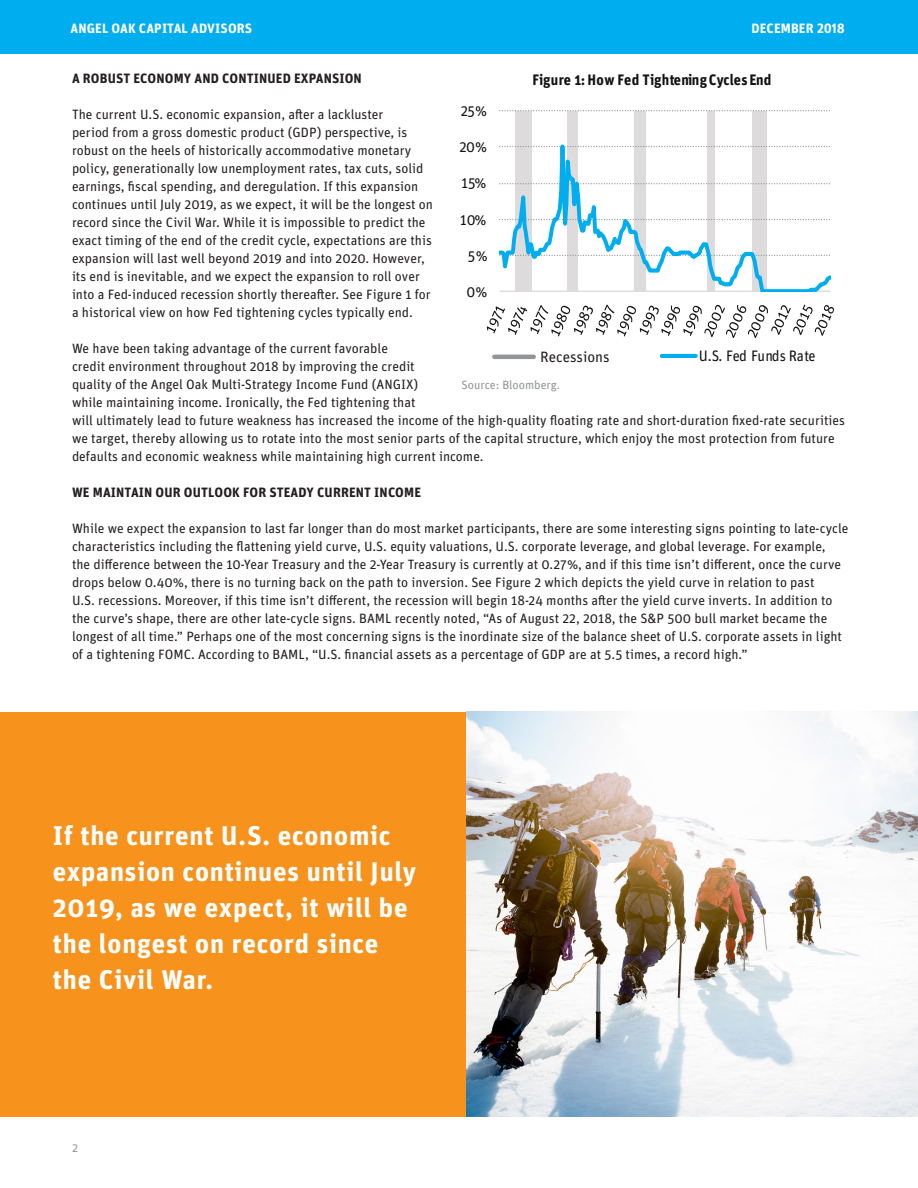
<style>
.page{position:relative;width:918px;height:1188px;background:#fff}
.page>*{position:absolute;margin:0;border:0;box-sizing:border-box;transform-origin:0 0}
.t1{font:700 27px/36px "Unit OT";letter-spacing:.03em;color:#fff}
.t2{font:700 15.15px "Unit OT";letter-spacing:.025em;color:#141313;scale:.95 1}
.t3{font:15.15px "Unit OT";letter-spacing:-.04em;color:#141313;scale:.95 1}
.t4{font:15px "Unit OT";color:#231f20}
.t5{font:13.5px/18px "Unit OT";color:#231f20}
.t6{font:700 13.5px "Unit OT";letter-spacing:.01em;color:#231f20}
.t7{font:700 13.5px "Unit OT";letter-spacing:.01em;color:#fff}
.t8{font:12px "Unit OT";color:#939598}
</style>
<div class="page">
<div style="left:0;top:712px;width:473px;height:405px;background:#f7931d"></div>
<img style="left:466px;top:712px;width:452px;height:405px">
<div style="left:0;top:0;width:918px;height:53px;background:#00aeef"></div>
<svg style="left:499px;top:110px;width:332px;height:182px"></svg>
<svg style="left:486px;top:304px;width:348px;height:34px"></svg>
<hr style="left:662px;top:354px;width:34px;height:4px;background:#00aeef">
<hr style="left:494px;top:355px;width:40px;height:4px;background:#939598">
<p class="t7" style="left:71px;top:19px;width:183px">ANGEL OAK CAPITAL ADVISORS</p>
<p class="t7" style="left:751px;top:19px;width:95px">DECEMBER 2018</p>
<p class="t6" style="left:72px;top:69px;width:291px">A ROBUST ECONOMY AND CONTINUED EXPANSION</p>
<p class="t5" style="left:72px;top:105px;width:363px">The current U.S. economic expansion, after a lackluster<br>period from a gross domestic product (GDP) perspective, is robust on the heels of historically accommodative monetary policy, generationally low unemployment rates, tax cuts, solid earnings, fiscal spending, and deregulation. If this expansion continues until July 2019, as we expect, it will be the longest on record since the Civil War. While it is impossible to predict the exact timing of the end of the credit cycle, expectations are this expansion will last well beyond 2019 and into 2020. However, its end is inevitable, and we expect the expansion to roll over into a Fed-induced recession shortly thereafter. See Figure 1 for a historical view on how Fed tightening cycles typically end.</p>
<p class="t5" style="left:72px;top:339px;width:775px">We have been taking advantage of the current favorable<br>credit environment throughout 2018 by improving the credit<br>quality of the Angel Oak Multi-Strategy Income Fund (ANGIX)<br>while maintaining income. Ironically, the Fed tightening that<br>will ultimately lead to future weakness has increased the income of the high-quality floating rate and short-duration fixed-rate securities we target, thereby allowing us to rotate into the most senior parts of the capital structure, which enjoy the most protection from future defaults and economic weakness while maintaining high current income.</p>
<p class="t6" style="left:72px;top:483px;width:350px">WE MAINTAIN OUR OUTLOOK FOR STEADY CURRENT INCOME</p>
<p class="t5" style="left:72px;top:519px;width:778px">While we expect the expansion to last far longer than do most market participants, there are some interesting signs pointing to late-cycle characteristics including the flattening yield curve, U.S. equity valuations, U.S. corporate leverage, and global leverage. For example,<br>the difference between the 10-Year Treasury and the 2-Year Treasury is currently at 0.27%, and if this time isn’t different, once the curve drops below 0.40%, there is no turning back on the path to inversion. See Figure 2 which depicts the yield curve in relation to past<br>U.S. recessions. Moreover, if this time isn’t different, the recession will begin 18-24 months after the yield curve inverts. In addition to the curve’s shape, there are other late-cycle signs. BAML recently noted, “As of August 22, 2018, the S&amp;P 500 bull market became the longest of all time.” Perhaps one of the most concerning signs is the inordinate size of the balance sheet of U.S. corporate assets in light of a tightening FOMC. According to BAML, “U.S. financial assets as a percentage of GDP are at 5.5 times, a record high.”</p>
<p class="t2" style="left:533px;top:70px;width:253px">Figure 1: How Fed Tightening Cycles End</p>
<p class="t3" style="left:461px;top:101px;width:29px">25%</p>
<p class="t3" style="left:459px;top:137px;width:31px">20%</p>
<p class="t3" style="left:462px;top:174px;width:28px">15%</p>
<p class="t3" style="left:460px;top:210px;width:29px">10%</p>
<p class="t3" style="left:468px;top:246px;width:22px">5%</p>
<p class="t3" style="left:467px;top:282px;width:24px">0%</p>
<p class="t4" style="left:540px;top:347px;width:71px">Recessions</p>
<p class="t3" style="left:699px;top:346px;width:124px">U.S. Fed Funds Rate</p>
<p class="t8" style="left:462px;top:377px;width:100px">Source: Bloomberg.</p>
<p class="t1" style="left:53px;top:818px;width:365px">If the current U.S. economic expansion continues until July<br>2019, as we expect, it will be the longest on record since the Civil War.</p>
<p class="t8" style="left:72px;top:1140px;width:8px">2</p>
</div>
